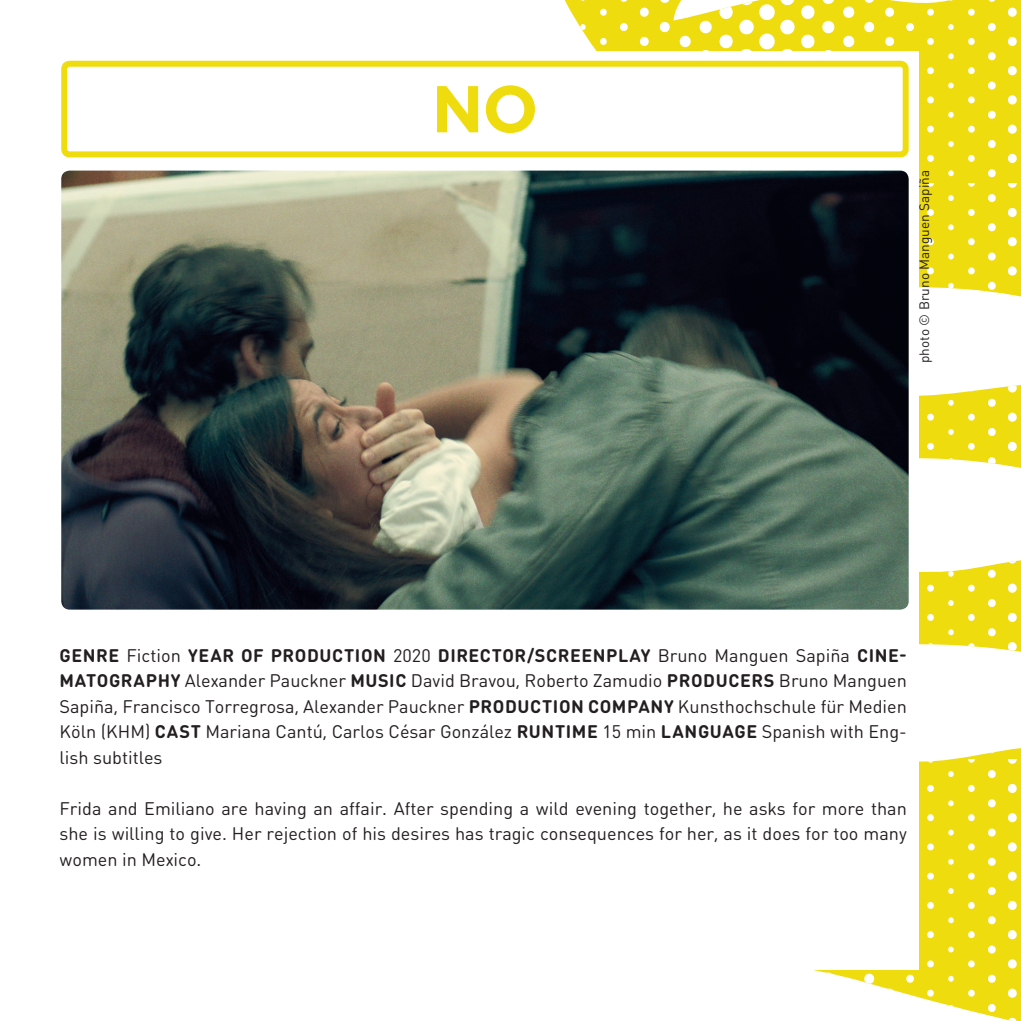
<style>
.page{position:relative;width:1021px;height:1021px;background:#fff}
.page>*{position:absolute;margin:0;border:0;box-sizing:border-box;transform-origin:0 0}
.t1{font:700 66px "Gotham";color:#efdc0e}
.t2{font:18px/25.5px "DIN Round Pro GF";color:#231f20;text-align:justify}
.t3{font:13.5px "DIN Round Pro GF";color:#231f20}
.s1{font-weight:700}
</style>
<div class="page">
<svg style="left:564px;top:0;width:456px;height:1020px;fill:#efdc0e"></svg>
<div style="left:51px;top:51px;width:867px;height:918px;background:#fff"></div>
<img style="left:61px;top:171px;width:847px;height:438px">
<div style="left:61px;top:61px;width:847px;height:96px;border:6px solid #efdc0e;border-radius:6px"></div>
<h1 class="t1" style="left:431px;top:71px;width:108px">NO</h1>
<p class="t3" style="left:915px;top:363px;width:194px;rotate:-90deg">photo © Bruno Manguen Sapiña</p>
<p class="t2" style="left:60px;top:641px;width:849px"><span class="s1">GENRE</span> Fiction <span class="s1">YEAR OF PRODUCTION</span> 2020 <span class="s1">DIRECTOR/SCREENPLAY</span> Bruno Manguen Sapiña <span class="s1">CINE-MATOGRAPHY</span> Alexander Pauckner <span class="s1">MUSIC</span> David Bravou, Roberto Zamudio <span class="s1">PRODUCERS</span> Bruno Manguen Sapiña, Francisco Torregrosa, Alexander Pauckner <span class="s1">PRODUCTION COMPANY</span> Kunsthochschule für Medien Köln (KHM) <span class="s1">CAST</span> Mariana Cantú, Carlos César González <span class="s1">RUNTIME</span> 15 min <span class="s1">LANGUAGE</span> Spanish with Eng&shy;lish subtitles</p>
<p class="t2" style="left:60px;top:794px;width:848px">Frida and Emiliano are having an affair. After spending a wild evening together, he asks for more than she is willing to give. Her rejection of his desires has tragic consequences for her, as it does for too many women in Mexico.</p>
</div>
